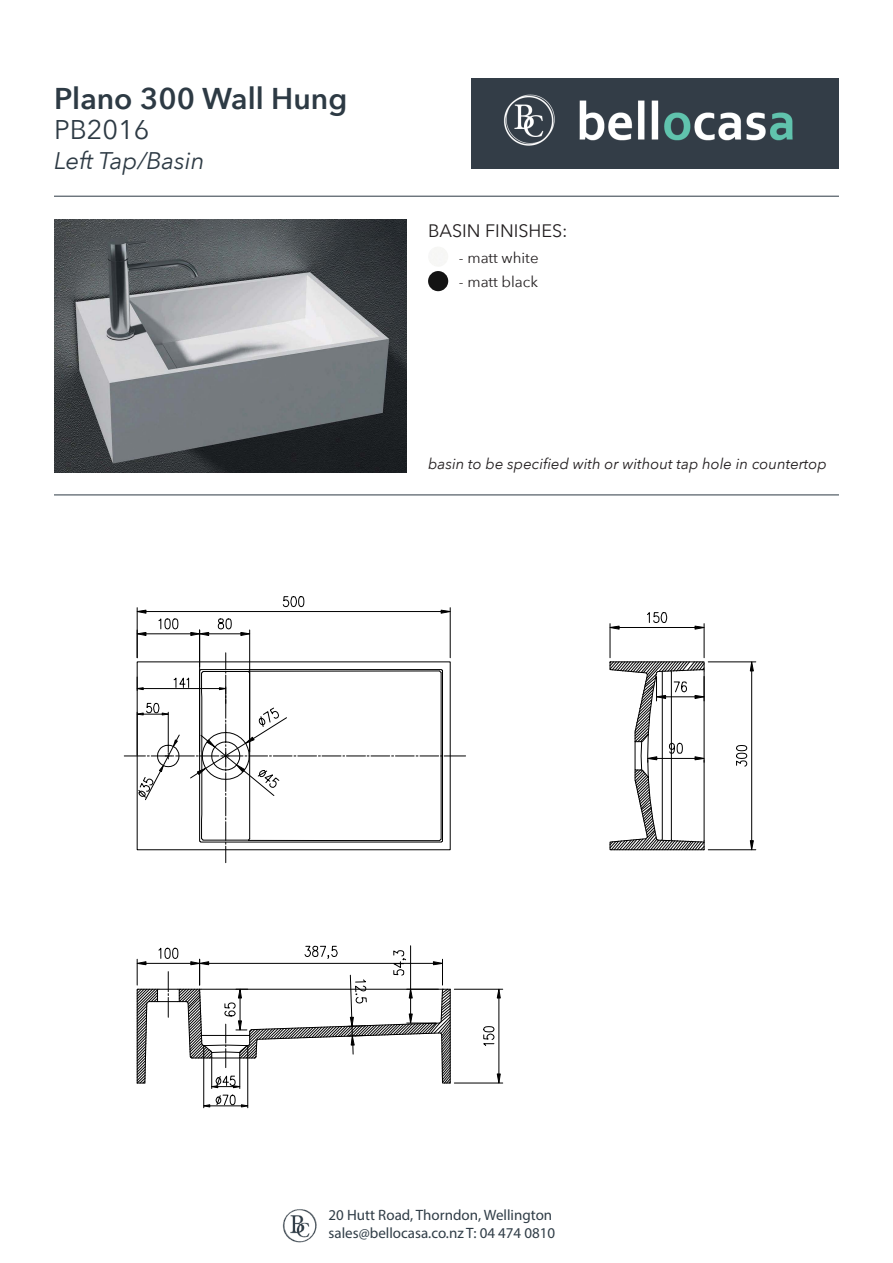
<style>
.page{position:relative;width:893px;height:1263px;background:#fff}
.page>*{position:absolute;margin:0;border:0;box-sizing:border-box;transform-origin:0 0}
.t1{font:600 30px "Avenir Next";color:#2d3a44}
.t2{font:27px "Avenir Next";color:#2d3a44}
.t3{font:italic 24px "Avenir Next";color:#2d3a44}
.t4{font:18px "Avenir Next";color:#231f20}
.t5{font:15px/18px "Myriad Pro";color:#303d47}
.t6{font:italic 15px "Avenir Next";color:#231f20}
.t7{font:15px "Avenir Next";color:#231f20}
</style>
<div class="page">
<img style="left:54px;top:219px;width:353px;height:253px">
<img style="left:471px;top:79px;width:368px;height:90px">
<img style="left:282px;top:1209px;width:35px;height:34px">
<hr style="left:54px;top:196px;width:785px;height:1px;background:#2d3a44">
<hr style="left:54px;top:494px;width:785px;height:1px;background:#2d3a44">
<img style="left:428px;top:271px;width:20px;height:20px;border-radius:10px">
<hr style="left:454px;top:1083px;width:49px;height:1px;background:#000">
<hr style="left:454px;top:989px;width:49px;height:1px;background:#000">
<hr style="left:499px;top:998px;width:1px;height:76px;background:#000">
<svg style="left:497px;top:1073px;width:4px;height:11px"></svg>
<svg style="left:497px;top:988px;width:4px;height:11px"></svg>
<svg style="left:483px;top:1026px;width:11px;height:20px"></svg>
<hr style="left:708px;top:662px;width:48px;height:1px;background:#000">
<hr style="left:708px;top:849px;width:48px;height:1px;background:#000">
<hr style="left:751px;top:671px;width:1px;height:170px;background:#000">
<svg style="left:750px;top:661px;width:4px;height:10px"></svg>
<svg style="left:750px;top:840px;width:4px;height:11px"></svg>
<svg style="left:736px;top:745px;width:11px;height:22px"></svg>
<svg style="left:609px;top:661px;width:96px;height:189px"></svg>
<hr style="left:203px;top:1046px;width:1px;height:62px;background:#000">
<hr style="left:247px;top:1046px;width:1px;height:62px;background:#000">
<hr style="left:210px;top:1105px;width:31px;height:1px;background:#000">
<svg style="left:203px;top:1104px;width:7px;height:3px"></svg>
<svg style="left:216px;top:1094px;width:33px;height:13px"></svg>
<svg style="left:136px;top:945px;width:315px;height:143px"></svg>
<hr style="left:610px;top:624px;width:1px;height:34px;background:#000">
<hr style="left:704px;top:624px;width:1px;height:34px;background:#000">
<hr style="left:619px;top:627px;width:76px;height:1px;background:#000">
<svg style="left:609px;top:625px;width:11px;height:5px"></svg>
<svg style="left:694px;top:625px;width:11px;height:5px"></svg>
<svg style="left:647px;top:612px;width:20px;height:11px"></svg>
<svg style="left:124px;top:596px;width:342px;height:267px"></svg>
<p class="t1" style="left:54px;top:72px;width:295px">Plano 300 Wall Hung</p>
<p class="t2" style="left:54px;top:106px;width:97px">PB2016</p>
<p class="t3" style="left:54px;top:140px;width:152px">Left Tap/Basin</p>
<p class="t4" style="left:428px;top:216px;width:141px">BASIN FINISHES:</p>
<p class="t7" style="left:459px;top:245px;width:81px">- matt white</p>
<p class="t7" style="left:459px;top:269px;width:81px">- matt black</p>
<p class="t6" style="left:428px;top:451px;width:400px">basin to be specified with or without tap hole in countertop</p>
<p class="t5" style="left:329px;top:1206px;width:228px">20 Hutt Road, Thorndon, Wellington sales@bellocasa.co.nz T: 04 474 0810</p>
</div>
